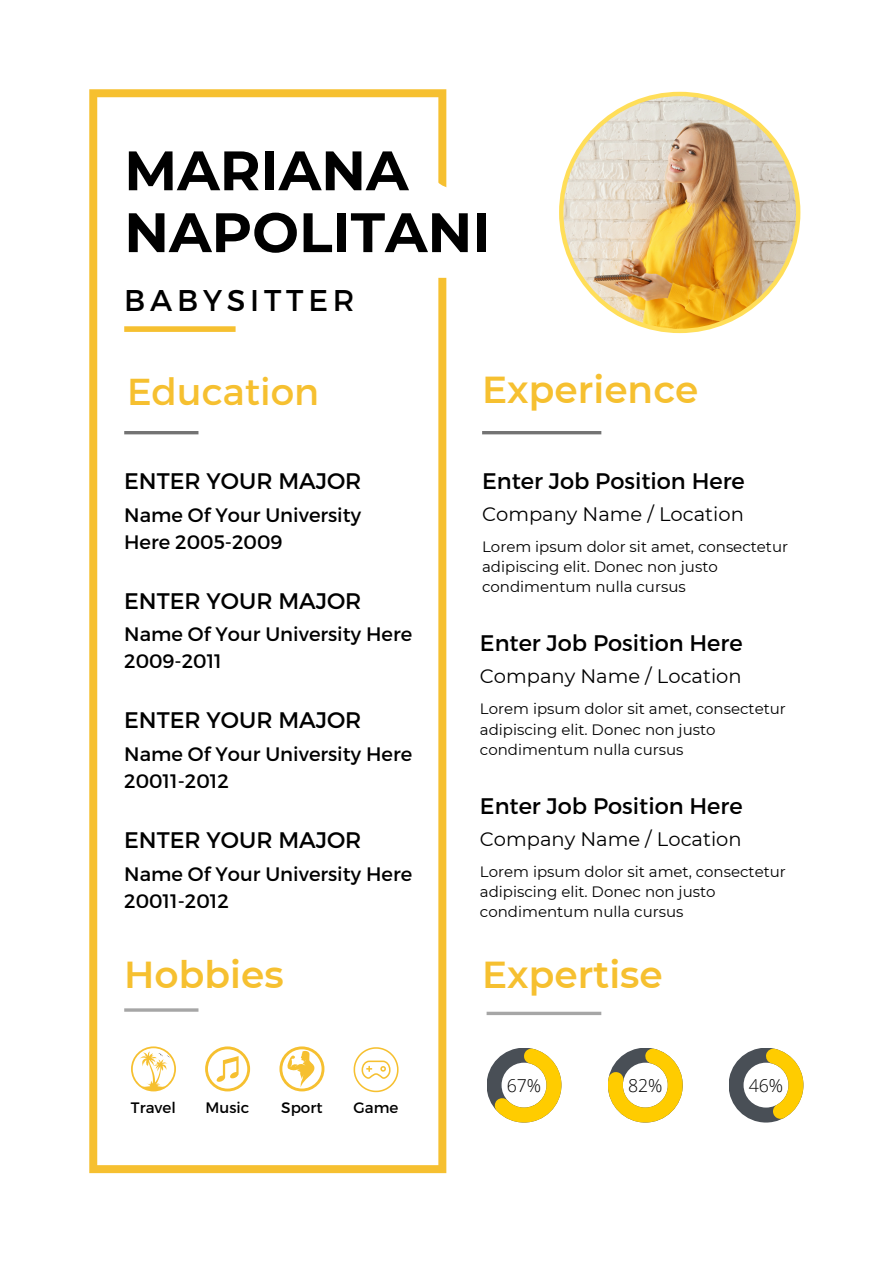
<style>
.page{position:relative;width:893px;height:1264px;background:#fff}
.page>*{position:absolute;margin:0;border:0;box-sizing:border-box;transform-origin:0 0}
.t1{font:700 55.5px "Montserrat";color:#000}
.t2{font:600 37.5px "Montserrat";color:#f6c030}
.t3{font:37.5px "Montserrat";color:#f6c030}
.t4{font:30px "Montserrat";letter-spacing:.16em;color:#000}
.t5{font:22.5px "Montserrat";color:#000}
.t6{font:19.5px "Montserrat";color:#000}
.t7{font:300 17.7px "Open Sans";color:#000}
.t8{font:15.15px "Montserrat";color:#000}
.t9{font:15px "Montserrat";color:#000}
</style>
<div class="page">
<svg style="left:89px;top:89px;width:357px;height:1084px"></svg>
<img style="left:559px;top:92px;width:241px;height:241px">
<svg style="left:102px;top:126px;width:345px;height:152px"></svg>
<div style="left:124px;top:326px;width:111px;height:6px;background:#f6c030"></div>
<svg style="left:487px;top:1048px;width:74px;height:74px"></svg>
<svg style="left:608px;top:1048px;width:74px;height:74px"></svg>
<svg style="left:729px;top:1048px;width:74px;height:74px"></svg>
<svg style="left:486px;top:1011px;width:115px;height:4px"></svg>
<hr style="left:482px;top:431px;width:119px;height:3px;background:#737373">
<hr style="left:124px;top:431px;width:74px;height:3px;background:#737373">
<svg style="left:205px;top:1046px;width:45px;height:45px"></svg>
<svg style="left:279px;top:1046px;width:45px;height:45px"></svg>
<svg style="left:131px;top:1046px;width:45px;height:45px"></svg>
<svg style="left:353px;top:1047px;width:45px;height:45px"></svg>
<hr style="left:124px;top:1008px;width:74px;height:3px;background:#a6a6a6">
<p class="t1" style="left:124px;top:136px;width:286px">MARIANA</p>
<p class="t1" style="left:124px;top:198px;width:368px">NAPOLITANI</p>
<p class="t4" style="left:124px;top:280px;width:232px">BABYSITTER</p>
<p class="t3" style="left:127px;top:367px;width:193px">Education</p>
<p class="t5" style="left:124px;top:466px;width:239px">ENTER YOUR MAJOR</p>
<p class="t6" style="left:124px;top:502px;width:238px">Name Of Your University</p>
<p class="t6" style="left:124px;top:529px;width:160px">Here 2005-2009</p>
<p class="t5" style="left:124px;top:586px;width:239px">ENTER YOUR MAJOR</p>
<p class="t6" style="left:124px;top:622px;width:289px">Name Of Your University Here</p>
<p class="t6" style="left:124px;top:649px;width:99px">2009-2011</p>
<p class="t5" style="left:124px;top:705px;width:239px">ENTER YOUR MAJOR</p>
<p class="t6" style="left:124px;top:741px;width:289px">Name Of Your University Here</p>
<p class="t6" style="left:124px;top:768px;width:106px">20011-2012</p>
<p class="t5" style="left:124px;top:825px;width:239px">ENTER YOUR MAJOR</p>
<p class="t6" style="left:124px;top:861px;width:289px">Name Of Your University Here</p>
<p class="t6" style="left:124px;top:888px;width:106px">20011-2012</p>
<p class="t2" style="left:124px;top:952px;width:161px">Hobbies</p>
<p class="t8" style="left:131px;top:1097px;width:46px">Travel</p>
<p class="t8" style="left:205px;top:1097px;width:45px">Music</p>
<p class="t8" style="left:281px;top:1097px;width:43px">Sport</p>
<p class="t8" style="left:353px;top:1097px;width:46px">Game</p>
<p class="t2" style="left:482px;top:366px;width:218px">Experience</p>
<p class="t5" style="left:482px;top:466px;width:264px">Enter Job Position Here</p>
<p class="t6" style="left:482px;top:501px;width:263px">Company Name / Location</p>
<p class="t9" style="left:482px;top:537px;width:307px">Lorem ipsum dolor sit amet, consectetur</p>
<p class="t9" style="left:482px;top:557px;width:237px">adipiscing elit. Donec non justo</p>
<p class="t9" style="left:482px;top:577px;width:205px">condimentum nulla cursus</p>
<p class="t5" style="left:480px;top:628px;width:264px">Enter Job Position Here</p>
<p class="t6" style="left:480px;top:664px;width:263px">Company Name / Location</p>
<p class="t9" style="left:480px;top:699px;width:307px">Lorem ipsum dolor sit amet, consectetur</p>
<p class="t9" style="left:480px;top:720px;width:237px">adipiscing elit. Donec non justo</p>
<p class="t9" style="left:480px;top:740px;width:205px">condimentum nulla cursus</p>
<p class="t5" style="left:480px;top:791px;width:264px">Enter Job Position Here</p>
<p class="t6" style="left:480px;top:826px;width:263px">Company Name / Location</p>
<p class="t9" style="left:480px;top:862px;width:307px">Lorem ipsum dolor sit amet, consectetur</p>
<p class="t9" style="left:480px;top:882px;width:237px">adipiscing elit. Donec non justo</p>
<p class="t9" style="left:480px;top:902px;width:205px">condimentum nulla cursus</p>
<p class="t2" style="left:482px;top:952px;width:182px">Expertise</p>
<p class="t7" style="left:506px;top:1072px;width:36px">67%</p>
<p class="t7" style="left:628px;top:1072px;width:36px">82%</p>
<p class="t7" style="left:748px;top:1072px;width:36px">46%</p>
</div>
